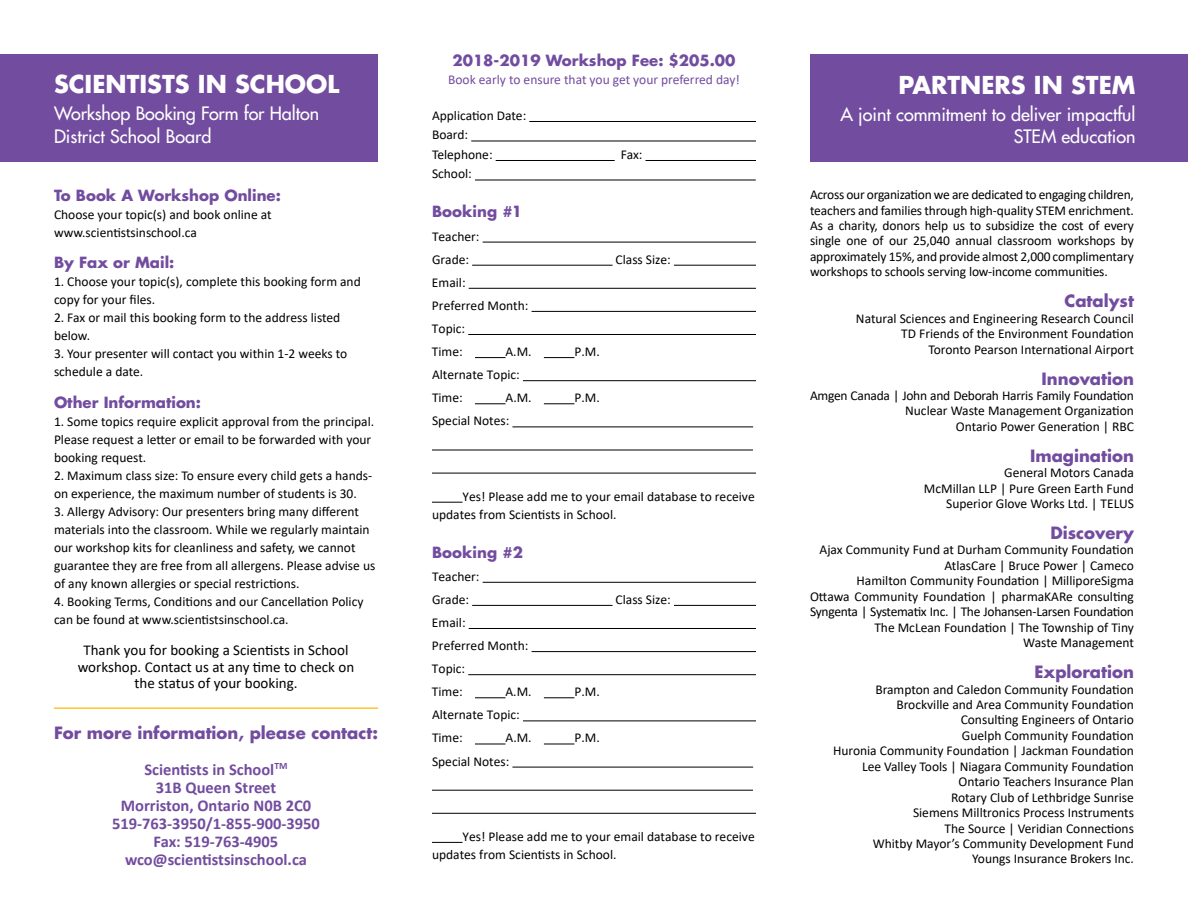
<style>
.page{position:relative;width:1188px;height:918px;background:#fff}
.page>*{position:absolute;margin:0;border:0;box-sizing:border-box;transform-origin:0 0}
.t1{font:700 24px "Futura";color:#fff}
.t2{font:18px/22.5px "Futura";color:#fff;text-align:right}
.t3{font:700 16.5px/18px "Calibri";color:#724c9f;text-align:center}
.t4{font:700 16.5px "Futura";color:#724c9f}
.t5{font:700 15px "Futura";color:#724c9f}
.t6{font:15px/16.5px "Calibri";color:#000;text-align:center}
.t7{font:13.5px/15.5px "Calibri";color:#000}
.t8{font:13.5px "Calibri";color:#724c9f}
</style>
<div class="page">
<div style="left:810px;top:54px;width:378px;height:108px;background:#724c9f"></div>
<div style="left:0;top:54px;width:378px;height:108px;background:#724c9f"></div>
<hr style="left:529px;top:121px;width:227px;height:1px;background:#000">
<hr style="left:471px;top:141px;width:285px;height:1px;background:#000">
<hr style="left:496px;top:160px;width:119px;height:1px;background:#000">
<hr style="left:646px;top:160px;width:110px;height:1px;background:#000">
<hr style="left:475px;top:180px;width:281px;height:1px;background:#000">
<hr style="left:483px;top:242px;width:273px;height:1px;background:#000">
<hr style="left:472px;top:265px;width:141px;height:1px;background:#000">
<hr style="left:674px;top:265px;width:82px;height:1px;background:#000">
<hr style="left:469px;top:288px;width:287px;height:1px;background:#000">
<hr style="left:532px;top:311px;width:224px;height:1px;background:#000">
<hr style="left:468px;top:334px;width:288px;height:1px;background:#000">
<hr style="left:475px;top:357px;width:31px;height:1px;background:#000">
<hr style="left:544px;top:357px;width:30px;height:1px;background:#000">
<hr style="left:523px;top:380px;width:233px;height:1px;background:#000">
<hr style="left:475px;top:403px;width:31px;height:1px;background:#000">
<hr style="left:544px;top:403px;width:30px;height:1px;background:#000">
<hr style="left:512px;top:426px;width:241px;height:1px;background:#000">
<hr style="left:432px;top:450px;width:321px;height:1px;background:#000">
<hr style="left:432px;top:473px;width:324px;height:1px;background:#000">
<hr style="left:432px;top:502px;width:31px;height:1px;background:#000">
<hr style="left:483px;top:582px;width:273px;height:1px;background:#000">
<hr style="left:472px;top:605px;width:141px;height:1px;background:#000">
<hr style="left:674px;top:605px;width:82px;height:1px;background:#000">
<hr style="left:469px;top:628px;width:287px;height:1px;background:#000">
<hr style="left:532px;top:651px;width:224px;height:1px;background:#000">
<hr style="left:468px;top:674px;width:288px;height:1px;background:#000">
<hr style="left:475px;top:697px;width:31px;height:1px;background:#000">
<hr style="left:544px;top:697px;width:30px;height:1px;background:#000">
<hr style="left:523px;top:720px;width:233px;height:1px;background:#000">
<hr style="left:475px;top:744px;width:31px;height:1px;background:#000">
<hr style="left:544px;top:744px;width:30px;height:1px;background:#000">
<hr style="left:512px;top:767px;width:241px;height:1px;background:#000">
<hr style="left:432px;top:790px;width:321px;height:1px;background:#000">
<hr style="left:432px;top:813px;width:324px;height:1px;background:#000">
<hr style="left:432px;top:842px;width:31px;height:1px;background:#000">
<hr style="left:54px;top:707px;width:324px;height:2px;background:#ffc52f">
<h1 class="t1" style="left:54px;top:68px;width:287px">SCIENTISTS IN SCHOOL</h1>
<h2 class="t2" style="left:54px;top:103px;width:267px;text-align:left">Workshop Booking Form for Halton<br>District School Board</h2>
<p class="t5" style="left:54px;top:185px;width:228px">To Book A Workshop Online:</p>
<p class="t7" style="left:54px;top:205px;width:219px;line-height:18px">Choose your topic(s) and book online at www.scientistsinschool.ca</p>
<p class="t5" style="left:54px;top:253px;width:122px">By Fax or Mail:</p>
<p class="t7" style="left:54px;top:273px;width:308px;line-height:18px">1. Choose your topic(s), complete this booking form and copy for your files.</p>
<p class="t7" style="left:54px;top:309px;width:288px;line-height:18px">2. Fax or mail this booking form to the address listed below.</p>
<p class="t7" style="left:54px;top:345px;width:295px;line-height:18px">3. Your presenter will contact you within 1-2 weeks to schedule a date.</p>
<p class="t5" style="left:54px;top:392px;width:149px">Other Information:</p>
<p class="t7" style="left:54px;top:412px;width:322px;line-height:18px">1. Some topics require explicit approval from the principal.<br>Please request a letter or email to be forwarded with your booking request.</p>
<p class="t7" style="left:54px;top:466px;width:320px;line-height:18px">2. Maximum class size: To ensure every child gets a hands&shy;on experience, the maximum number of students is 30.</p>
<p class="t7" style="left:54px;top:502px;width:323px;line-height:18px">3. Allergy Advisory: Our presenters bring many different materials into the classroom. While we regularly maintain our workshop kits for cleanliness and safety, we cannot guarantee they are free from all allergens. Please advise us of any known allergies or special restrictions.</p>
<p class="t7" style="left:54px;top:592px;width:311px;line-height:18px">4. Booking Terms, Conditions and our Cancellation Policy can be found at www.scientistsinschool.ca.</p>
<p class="t6" style="left:78px;top:642px;width:278px">Thank you for booking a Scientists in School workshop. Contact us at any time to check on the status of your booking.</p>
<p class="t4" style="left:54px;top:722px;width:326px">For more information, please contact:</p>
<p class="t3" style="left:112px;top:760px;width:210px">Scientists in School<sup>TM<br></sup>31B Queen Street<br>Morriston, Ontario N0B 2C0<br>519-763-3950/1-855-900-3950<br>Fax: 519-763-4905 wco@scientistsinschool.ca</p>
<p class="t5" style="left:452px;top:50px;width:285px">2018-2019 Workshop Fee: $205.00</p>
<p class="t8" style="left:448px;top:70px;width:293px">Book early to ensure that you get your preferred day!</p>
<p class="t7" style="left:432px;top:105px;width:96px;line-height:19.5px">Application Date:<br>Board:<br>Telephone:</p>
<p class="t7" style="left:621px;top:146px;width:23px">Fax:</p>
<p class="t7" style="left:432px;top:166px;width:41px">School:</p>
<p class="t5" style="left:432px;top:202px;width:92px">Booking #1</p>
<p class="t7" style="left:432px;top:224px;width:49px;line-height:23.1px">Teacher:<br>Grade:</p>
<p class="t7" style="left:432px;top:270px;width:98px;line-height:23.1px">Email:<br>Preferred Month:<br>Topic:<br>Time:</p>
<p class="t7" style="left:506px;top:344px;width:28px">A.M.</p>
<p class="t7" style="left:574px;top:344px;width:27px">P.M.</p>
<p class="t7" style="left:432px;top:363px;width:89px;line-height:23.1px">Alternate Topic:<br>Time:</p>
<p class="t7" style="left:506px;top:390px;width:28px">A.M.</p>
<p class="t7" style="left:574px;top:390px;width:27px">P.M.</p>
<p class="t7" style="left:432px;top:413px;width:79px">Special Notes:</p>
<p class="t7" style="left:616px;top:251px;width:57px">Class Size:</p>
<p class="t7" style="left:432px;top:487px;width:324px;line-height:18px;text-indent:31px">Yes! Please add me to your email database to receive updates from Scientists in School.</p>
<p class="t5" style="left:432px;top:542px;width:93px">Booking #2</p>
<p class="t7" style="left:432px;top:564px;width:49px;line-height:23.1px">Teacher:<br>Grade:</p>
<p class="t7" style="left:616px;top:591px;width:57px">Class Size:</p>
<p class="t7" style="left:432px;top:611px;width:98px;line-height:23.1px">Email:<br>Preferred Month:<br>Topic:<br>Time:</p>
<p class="t7" style="left:506px;top:684px;width:28px">A.M.</p>
<p class="t7" style="left:574px;top:684px;width:27px">P.M.</p>
<p class="t7" style="left:432px;top:703px;width:89px;line-height:23.1px">Alternate Topic:<br>Time:</p>
<p class="t7" style="left:506px;top:730px;width:28px">A.M.</p>
<p class="t7" style="left:574px;top:730px;width:27px">P.M.</p>
<p class="t7" style="left:432px;top:753px;width:79px">Special Notes:</p>
<p class="t7" style="left:432px;top:827px;width:324px;line-height:18px;text-indent:31px">Yes! Please add me to your email database to receive updates from Scientists in School.</p>
<h1 class="t1" style="left:898px;top:69px;width:239px">PARTNERS IN STEM</h1>
<h2 class="t2" style="left:840px;top:103px;width:297px">A joint commitment to deliver impactful<br>STEM education</h2>
<p class="t7" style="left:810px;top:187px;width:325px;text-align:justify">Across our organization we are dedicated to engaging children, teachers and families through high-quality STEM enrichment.<br>As a charity, donors help us to subsidize the cost of every single one of our 25,040 annual classroom workshops by approximately 15%, and provide almost 2,000 complimentary workshops to schools serving low-income communities.</p>
<p class="t4" style="left:1064px;top:290px;width:71px">Catalyst</p>
<p class="t7" style="left:856px;top:310px;width:279px;text-align:right">Natural Sciences and Engineering Research Council<br>TD Friends of the Environment Foundation<br>Toronto Pearson International Airport</p>
<p class="t4" style="left:1042px;top:367px;width:94px">Innovation</p>
<p class="t7" style="left:810px;top:387px;width:325px;text-align:right">Amgen Canada | John and Deborah Harris Family Foundation<br>Nuclear Waste Management Organization<br>Ontario Power Generation | RBC</p>
<p class="t4" style="left:1030px;top:445px;width:105px">Imagination</p>
<p class="t7" style="left:924px;top:465px;width:212px;text-align:right">General Motors Canada<br>McMillan LLP | Pure Green Earth Fund<br>Superior Glove Works Ltd. | TELUS</p>
<p class="t4" style="left:1050px;top:522px;width:85px">Discovery</p>
<p class="t7" style="left:810px;top:542px;width:326px;text-align:right">Ajax Community Fund at Durham Community Foundation AtlasCare | Bruce Power | Cameco<br>Hamilton Community Foundation | MilliporeSigma<br>Ottawa Community Foundation | pharmaKARe consulting Syngenta | Systematix Inc. | The Johansen-Larsen Foundation The McLean Foundation | The Township of Tiny<br>Waste Management</p>
<p class="t4" style="left:1035px;top:661px;width:101px">Exploration</p>
<p class="t7" style="left:833px;top:681px;width:302px;text-align:right">Brampton and Caledon Community Foundation Brockville and Area Community Foundation<br>Consulting Engineers of Ontario<br>Guelph Community Foundation<br>Huronia Community Foundation | Jackman Foundation Lee Valley Tools | Niagara Community Foundation Ontario Teachers Insurance Plan<br>Rotary Club of Lethbridge Sunrise<br>Siemens Milltronics Process Instruments<br>The Source | Veridian Connections<br>Whitby Mayor’s Community Development Fund Youngs Insurance Brokers Inc.</p>
</div>
